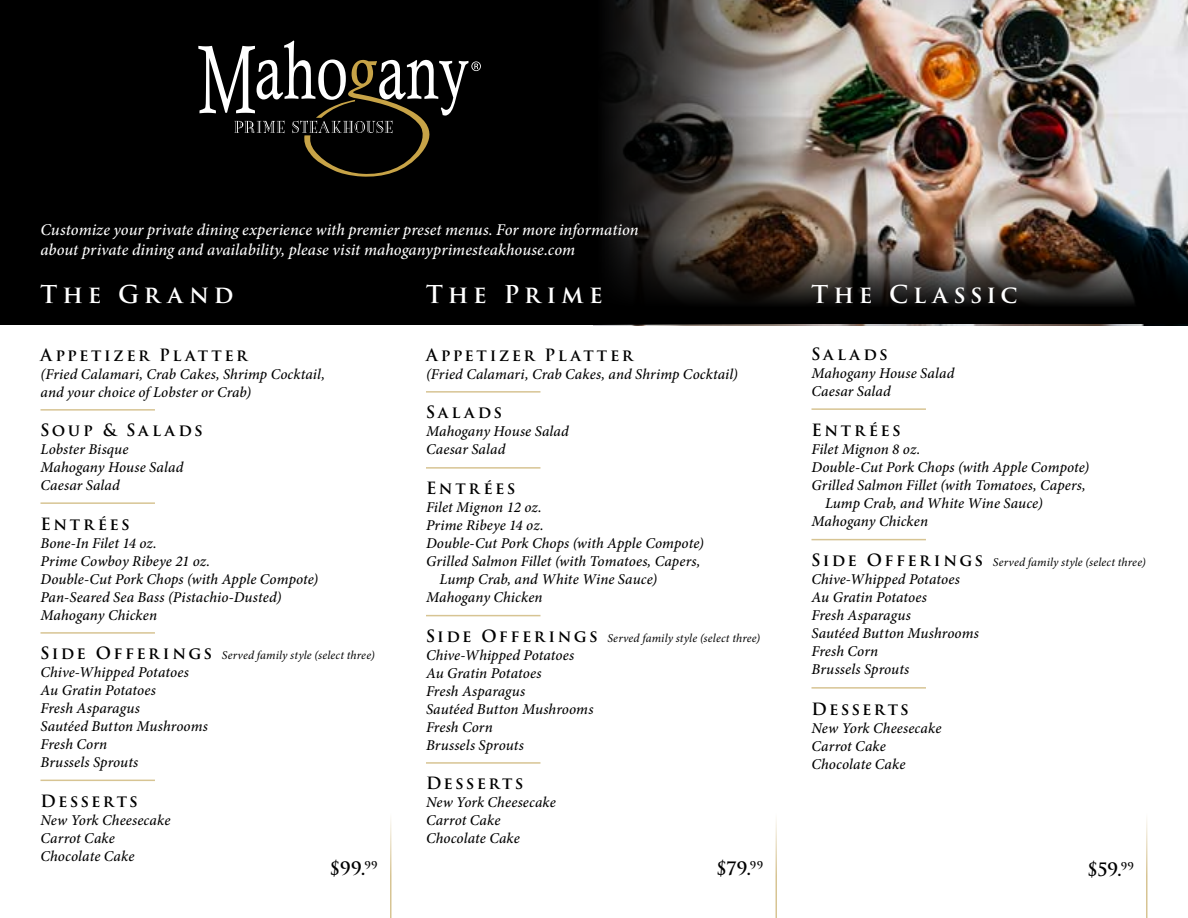
<style>
.page{position:relative;width:1188px;height:918px;background:#fff}
.page>*{position:absolute;margin:0;border:0;box-sizing:border-box;transform-origin:0 0}
.t1{font:600 24px "Trajan Pro 3";letter-spacing:.205em;color:#fff}
.t2{font:600 18px "Trajan Pro 3";color:#000}
.t3{font:italic 500 16.5px/19.8px "Minion Pro";color:#fff}
.t4{font:600 16.5px "Trajan Pro 3";letter-spacing:.155em;color:#000}
.t5{font:italic 500 15px/18px "Minion Pro";letter-spacing:.005em;color:#000}
.t6{font:italic 12px "Minion Pro";letter-spacing:.015em;color:#000}
.s1{font-family:"Trajan Pro 3";font-weight:600;font-style:normal;font-size:16.5px}
</style>
<div class="page">
<hr style="left:40px;top:409px;width:115px;height:2px;background:#d7c493">
<hr style="left:40px;top:502px;width:115px;height:2px;background:#d7c493">
<hr style="left:40px;top:632px;width:115px;height:2px;background:#d7c493">
<hr style="left:40px;top:780px;width:115px;height:1px;background:#d7c493">
<img style="left:0;top:0;width:1188px;height:325px">
<svg style="left:0;top:239px;width:1188px;height:84px;background:#120f0d"></svg>
<hr style="left:812px;top:408px;width:114px;height:2px;background:#d7c493">
<hr style="left:812px;top:539px;width:114px;height:1px;background:#d7c493">
<hr style="left:812px;top:687px;width:114px;height:2px;background:#d7c493">
<hr style="left:426px;top:391px;width:114px;height:2px;background:#d7c493">
<hr style="left:426px;top:467px;width:114px;height:2px;background:#d7c493">
<hr style="left:426px;top:615px;width:114px;height:1px;background:#d7c493">
<hr style="left:426px;top:762px;width:114px;height:2px;background:#d7c493">
<hr style="left:390px;top:813px;width:2px;height:105px;background:#d7c493">
<hr style="left:776px;top:813px;width:1px;height:105px;background:#d7c493">
<hr style="left:1146px;top:813px;width:2px;height:105px;background:#d7c493">
<svg style="left:198px;top:41px;width:283px;height:136px;background:#262421"></svg>
<p class="t3" style="left:40px;top:220px;width:600px">Customize your private dining experience with premier preset menus. For more information about private dining and availability, please visit mahoganyprimesteakhouse.com</p>
<h1 class="t1" style="left:426px;top:277px;width:178px">The Prime</h1>
<h1 class="t1" style="left:811px;top:277px;width:208px">The Classic</h1>
<h1 class="t1" style="left:40px;top:277px;width:195px">The Grand</h1>
<p class="t4" style="left:40px;top:343px;width:208px">Appetizer Platter</p>
<p class="t5" style="left:40px;top:365px;width:286px">(Fried Calamari, Crab Cakes, Shrimp Cocktail, and your choice of Lobster or Crab)</p>
<p class="t4" style="left:40px;top:418px;width:164px">Soup &amp; Salads</p>
<p class="t5" style="left:40px;top:440px;width:144px">Lobster Bisque<br>Mahogany House Salad<br>Caesar Salad</p>
<p class="t4" style="left:40px;top:512px;width:91px">EntrÉes</p>
<p class="t5" style="left:40px;top:534px;width:279px">Bone-In Filet 14 oz.<br>Prime Cowboy Ribeye 21 oz.<br>Double-Cut Pork Chops (with Apple Compote)<br>Pan-Seared Sea Bass (Pistachio-Dusted)<br>Mahogany Chicken</p>
<p class="t6" style="left:40px;top:647px;width:336px"><span class="s1">Side Offer ings</span> Served family style (select three)</p>
<p class="t5" style="left:40px;top:663px;width:169px">Chive-Whipped Potatoes<br>Au Gratin Potatoes<br>Fresh Asparagus<br>Sautéed Button Mushrooms<br>Fresh Corn<br>Brussels Sprouts</p>
<p class="t4" style="left:426px;top:343px;width:208px">Appetizer Platter</p>
<p class="t5" style="left:426px;top:365px;width:313px">(Fried Calamari, Crab Cakes, and Shrimp Cocktail)</p>
<p class="t4" style="left:426px;top:400px;width:78px">Salads</p>
<p class="t5" style="left:426px;top:422px;width:144px">Mahogany House Salad<br>Caesar Salad</p>
<p class="t4" style="left:426px;top:476px;width:91px">EntrÉes</p>
<p class="t5" style="left:426px;top:498px;width:117px">Filet Mignon 12 oz.</p>
<p class="t5" style="left:426px;top:516px;width:119px">Prime Ribeye 14 oz.</p>
<p class="t5" style="left:426px;top:534px;width:279px">Double-Cut Pork Chops (with Apple Compote)</p>
<p class="t5" style="left:426px;top:552px;width:276px">Grilled Salmon Fillet (with Tomatoes, Capers,</p>
<p class="t5" style="left:440px;top:570px;width:219px">Lump Crab, and White Wine Sauce)</p>
<p class="t5" style="left:426px;top:588px;width:118px">Mahogany Chicken</p>
<p class="t6" style="left:426px;top:630px;width:336px"><span class="s1">Side Offer ings</span> Served family style (select three)</p>
<p class="t5" style="left:426px;top:646px;width:169px">Chive-Whipped Potatoes<br>Au Gratin Potatoes<br>Fresh Asparagus<br>Sautéed Button Mushrooms<br>Fresh Corn<br>Brussels Sprouts</p>
<p class="t4" style="left:812px;top:342px;width:78px">Salads</p>
<p class="t5" style="left:812px;top:364px;width:144px">Mahogany House Salad<br>Caesar Salad</p>
<p class="t4" style="left:812px;top:418px;width:91px">EntrÉes</p>
<p class="t5" style="left:812px;top:440px;width:110px">Filet Mignon 8 oz.</p>
<p class="t5" style="left:812px;top:458px;width:279px">Double-Cut Pork Chops (with Apple Compote)</p>
<p class="t5" style="left:812px;top:476px;width:276px">Grilled Salmon Fillet (with Tomatoes, Capers,</p>
<p class="t5" style="left:825px;top:494px;width:219px">Lump Crab, and White Wine Sauce)</p>
<p class="t5" style="left:812px;top:512px;width:118px">Mahogany Chicken</p>
<p class="t6" style="left:812px;top:554px;width:336px"><span class="s1">Side Offer ings</span> Served family style (select three)</p>
<p class="t5" style="left:812px;top:570px;width:169px">Chive-Whipped Potatoes<br>Au Gratin Potatoes<br>Fresh Asparagus<br>Sautéed Button Mushrooms<br>Fresh Corn<br>Brussels Sprouts</p>
<p class="t4" style="left:812px;top:697px;width:99px">Desserts</p>
<p class="t5" style="left:812px;top:719px;width:131px">New York Cheesecake<br>Carrot Cake<br>Chocolate Cake</p>
<p class="t4" style="left:40px;top:789px;width:99px">Desserts</p>
<p class="t5" style="left:40px;top:811px;width:131px">New York Cheesecake<br>Carrot Cake<br>Chocolate Cake</p>
<p class="t4" style="left:426px;top:771px;width:99px">Desserts</p>
<p class="t5" style="left:426px;top:793px;width:131px">New York Cheesecake<br>Carrot Cake<br>Chocolate Cake</p>
<p class="t2" style="left:330px;top:856px;width:50px">$99.<sup>99</sup></p>
<p class="t2" style="left:716px;top:856px;width:49px">$79.<sup>99</sup></p>
<p class="t2" style="left:1087px;top:856px;width:48px">$59.<sup>99</sup></p>
</div>
